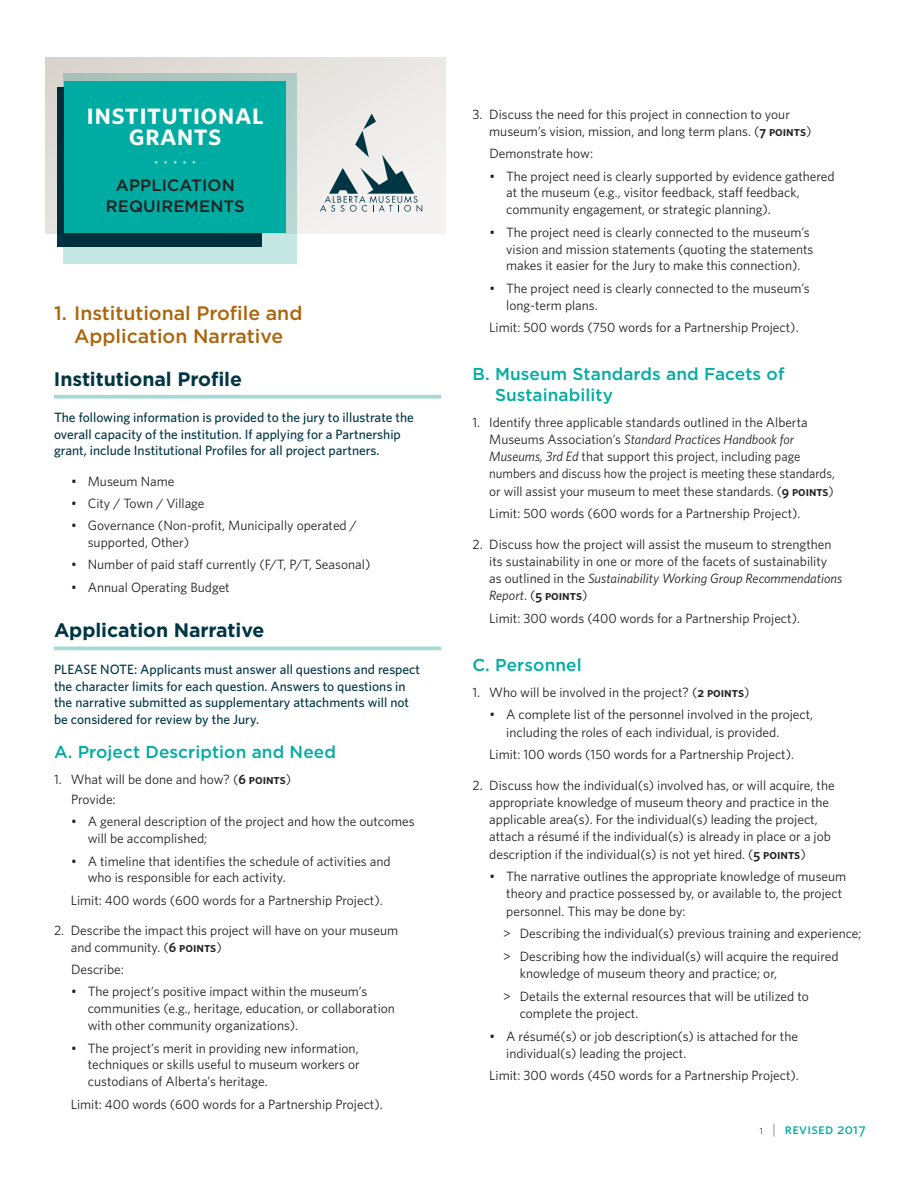
<style>
.page{position:relative;width:918px;height:1188px;background:#fff}
.page>*{position:absolute;margin:0;border:0;box-sizing:border-box;transform-origin:0 0}
.t1{font:30px "Whitney Semibold SC";letter-spacing:.01em;color:#fff}
.t2{font:500 19.5px/22.5px "Gotham";color:#ab650c;text-align:center}
.t3{font:700 19.5px "Gotham";letter-spacing:-.005em;color:#003644}
.t4{font:500 17.25px/21px "Gotham";letter-spacing:.005em;color:#00aca2}
.t5{font:500 16.5px/21px "Gotham";letter-spacing:.01em;color:#231f20;text-align:center}
.t6{font:15px "Whitney Medium SC";letter-spacing:.02em;color:#00aca2}
.t7{font:13.5px/16.8px "Whitney";color:#231f20}
.t8{font:500 13.5px/16.5px "Whitney";color:#003644}
.t9{font:13.5px "Whitney Semibold SC";color:#231f20}
.t10{font:10.5px "Whitney Book SC";color:#a5dad4}
.s1{font-family:"Whitney Semibold SC"}
.s2{font-style:italic}
.s3{font-family:"Whitney";font-style:italic}
.s4{font-family:"Whitney"}
.s5{font-family:"Whitney Light SC";font-size:12px;color:#231f20}
.s6{font-family:"Whitney";font-weight:500;font-style:italic;font-size:14.4px;color:#939598}
</style>
<div class="page">
<svg style="left:54px;top:395px;width:387px;height:4px;background:#adddd8"></svg>
<hr style="left:54px;top:647px;width:387px;height:3px;background:#a5dad4">
<svg style="left:45px;top:57px;width:401px;height:176px;fill:#eae7e4"></svg>
<svg style="left:64px;top:73px;width:233px;height:191px;background:#88afad"></svg>
<div style="left:64px;top:82px;width:221px;height:151px;background:#00aca2"></div>
<svg style="left:320px;top:114px;width:102px;height:98px;background:#c9d0d0"></svg>
<h1 class="t1" style="left:87px;top:95px;width:179px">institutional</h1>
<h1 class="t1" style="left:129px;top:116px;width:94px">grants</h1>
<p class="t10" style="left:154px;top:156px;width:44px">• • • • •</p>
<p class="t5" style="left:106px;top:174px;width:140px">APPLICATION<br>REQUIREMENTS</p>
<h2 class="t2" style="left:54px;top:301px;width:250px">1. Institutional Profile and<br>Application Narrative</h2>
<h2 class="t3" style="left:54px;top:367px;width:190px">Institutional Profile</h2>
<p class="t8" style="left:54px;top:409px;width:361px">The following information is provided to the jury to illustrate the overall capacity of the institution. If applying for a Partnership grant, include Institutional Profiles for all project partners.</p>
<p class="t7" style="left:71px;top:472px;width:105px">• Museum Name</p>
<p class="t7" style="left:71px;top:495px;width:135px">• City / Town / Village</p>
<p class="t7" style="left:88px;top:517px;width:271px;text-indent:-17px">• Governance (Non-profit, Municipally operated / supported, Other)</p>
<p class="t7" style="left:71px;top:556px;width:301px">• Number of paid staff currently (F/T, P/T, Seasonal)</p>
<p class="t7" style="left:71px;top:578px;width:160px">• Annual Operating Budget</p>
<h2 class="t3" style="left:54px;top:619px;width:212px">Application Narrative</h2>
<p class="t8" style="left:54px;top:661px;width:368px">PLEASE NOTE: Applicants must answer all questions and respect the character limits for each question. Answers to questions in the narrative submitted as supplementary attachments will not be considered for review by the Jury.</p>
<p class="t4" style="left:54px;top:741px;width:283px">A. Project Description and Need</p>
<p class="t7" style="left:71px;top:768px;width:222px;line-height:20.5px;text-indent:-17px">1. What will be done and how? (<span class="s1">6 points</span>)<br>Provide:</p>
<p class="t7" style="left:88px;top:813px;width:329px;text-indent:-17px">• A general description of the project and how the outcomes will be accomplished;</p>
<p class="t7" style="left:88px;top:852px;width:305px;text-indent:-17px">• A timeline that identifies the schedule of activities and who is responsible for each activity.</p>
<p class="t7" style="left:71px;top:891px;width:314px">Limit: 400 words (600 words for a Partnership Project).</p>
<p class="t7" style="left:71px;top:922px;width:329px;text-indent:-17px">2. Describe the impact this project will have on your museum and community. (<span class="s1">6 points</span>)</p>
<p class="t7" style="left:71px;top:961px;width:54px">Describe:</p>
<p class="t7" style="left:88px;top:983px;width:309px;text-indent:-17px">• The project’s positive impact within the museum’s communities (e.g., heritage, education, or collaboration with other community organizations).</p>
<p class="t7" style="left:88px;top:1039px;width:274px;text-align:justify;text-indent:-17px">• The project’s merit in providing new information, techniques or skills useful to museum workers or custodians of Alberta’s heritage.</p>
<p class="t7" style="left:71px;top:1095px;width:314px">Limit: 400 words (600 words for a Partnership Project).</p>
<p class="t7" style="left:489px;top:105px;width:324px;text-indent:-17px">3. Discuss the need for this project in connection to your museum’s vision, mission, and long term plans. (<span class="s1">7 points</span>)</p>
<p class="t7" style="left:490px;top:145px;width:105px">Demonstrate how:</p>
<p class="t7" style="left:506px;top:167px;width:330px;text-indent:-17px">• The project need is clearly supported by evidence gathered at the museum (e.g., visitor feedback, staff feedback, community engagement, or strategic planning).</p>
<p class="t7" style="left:506px;top:223px;width:309px;text-indent:-17px">• The project need is clearly connected to the museum’s vision and mission statements (quoting the statements makes it easier for the Jury to make this connection).</p>
<p class="t7" style="left:506px;top:279px;width:305px;text-indent:-17px">• The project need is clearly connected to the museum’s long-term plans.</p>
<p class="t7" style="left:489px;top:318px;width:311px">Limit: 500 words (750 words for a Partnership Project).</p>
<p class="t4" style="left:495px;top:363px;width:291px;text-indent:-23px">B. Museum Standards and Facets of<br>Sustainability</p>
<p class="t7" style="left:489px;top:413px;width:347px;line-height:17.2px;text-indent:-17px">1. Identify three applicable standards outlined in the Alberta Museums Association’s <span class="s2">Standard Practices Handbook for Museums, 3rd Ed</span> that support this project, including page numbers and discuss how the project is meeting these standards, or will assist your museum to meet these standards. (<span class="s1">9 points</span>)</p>
<p class="t7" style="left:489px;top:505px;width:313px">Limit: 500 words (600 words for a Partnership Project).</p>
<p class="t7" style="left:489px;top:535px;width:355px;line-height:17.2px;text-indent:-17px">2. Discuss how the project will assist the museum to strengthen its sustainability in one or more of the facets of sustainability as outlined in the <span class="s2">Sustainability Working Group Recommendations</span></p>
<p class="t9" style="left:489px;top:588px;width:100px"><span class="s3">Report</span><span class="s4">. (</span>5 points<span class="s4">)</span></p>
<p class="t7" style="left:489px;top:609px;width:312px">Limit: 300 words (400 words for a Partnership Project).</p>
<p class="t4" style="left:472px;top:654px;width:111px">C. Personnel</p>
<p class="t7" style="left:472px;top:683px;width:279px">1. Who will be involved in the project? (<span class="s1">2 points</span>)</p>
<p class="t7" style="left:506px;top:706px;width:309px;line-height:17.2px;text-indent:-17px">• A complete list of the personnel involved in the project, including the roles of each individual, is provided.</p>
<p class="t7" style="left:489px;top:745px;width:306px">Limit: 100 words (150 words for a Partnership Project).</p>
<p class="t7" style="left:489px;top:776px;width:347px;line-height:17.2px;text-indent:-17px">2. Discuss how the individual(s) involved has, or will acquire, the appropriate knowledge of museum theory and practice in the applicable area(s). For the individual(s) leading the project, attach a résumé if the individual(s) is already in place or a job description if the individual(s) is not yet hired. (<span class="s1">5 points</span>)</p>
<p class="t7" style="left:506px;top:868px;width:342px;line-height:17.2px;text-indent:-17px">• The narrative outlines the appropriate knowledge of museum theory and practice possessed by, or available to, the project personnel. This may be done by:</p>
<p class="t7" style="left:503px;top:922px;width:360px;line-height:22.6px">&gt; Describing the individual(s) previous training and experience; &gt; Describing how the individual(s) will acquire the required</p>
<p class="t7" style="left:503px;top:962px;width:307px;line-height:22.6px;text-indent:17px">knowledge of museum theory and practice; or,<br>&gt; Details the external resources that will be utilized to</p>
<p class="t7" style="left:520px;top:1005px;width:120px">complete the project.</p>
<p class="t7" style="left:506px;top:1027px;width:293px;line-height:17.2px;text-indent:-17px">• A résumé(s) or job description(s) is attached for the individual(s) leading the project.</p>
<p class="t7" style="left:489px;top:1067px;width:311px">Limit: 300 words (450 words for a Partnership Project).</p>
<p class="t6" style="left:760px;top:1120px;width:107px"><span class="s5">1</span> <span class="s6">|</span> revised 2017</p>
</div>
